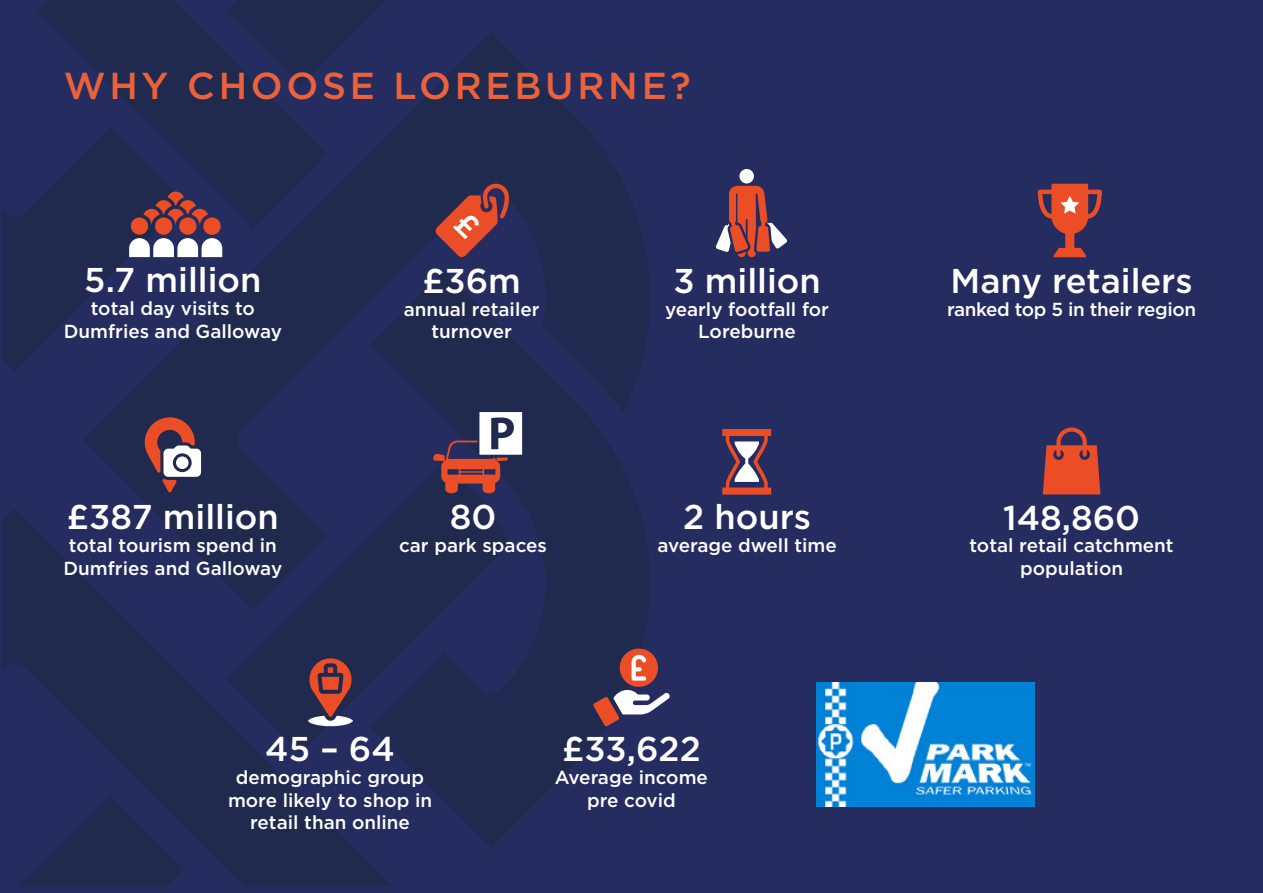
<style>
.page{position:relative;width:1263px;height:893px;background:#252c60}
.page>*{position:absolute;margin:0;border:0;box-sizing:border-box;transform-origin:0 0}
.t1{font:500 37.5px "Gotham";letter-spacing:.1em;color:#ea613c}
.t2{font:500 34.35px "Gotham";color:#fff}
.t3{font:500 18.9px/22.6px "Gotham";color:#fff;text-align:center}
.t4{font:500 18.9px "Gotham";letter-spacing:-.02em;color:#fff}
</style>
<div class="page">
<svg style="left:2px;top:202px;width:81px;height:169px;fill:#202a4f"></svg>
<svg style="left:2px;top:0;width:383px;height:32px"></svg>
<svg style="left:36px;top:0;width:291px;height:228px;fill:#202a4f"></svg>
<svg style="left:83px;top:32px;width:566px;height:477px;fill:#202a4f"></svg>
<svg style="left:226px;top:461px;width:143px;height:48px"></svg>
<svg style="left:369px;top:271px;width:289px;height:577px;fill:#202a4f"></svg>
<svg style="left:2px;top:509px;width:421px;height:378px;fill:#202a4f"></svg>
<svg style="left:2px;top:795px;width:182px;height:92px"></svg>
<svg style="left:305px;top:658px;width:51px;height:69px;background:#7c4951"></svg>
<div style="left:620px;top:649px;width:38px;height:38px;background:#eb4d26;border-radius:50%"></div>
<svg style="left:593px;top:690px;width:77px;height:36px"></svg>
<svg style="left:631px;top:655px;width:15px;height:26px"></svg>
<img style="left:816px;top:683px;width:219px;height:124px">
<svg style="left:432px;top:412px;width:90px;height:81px"></svg>
<svg style="left:722px;top:429px;width:49px;height:66px"></svg>
<svg style="left:1043px;top:427px;width:57px;height:67px"></svg>
<svg style="left:145px;top:417px;width:56px;height:75px;background:#88626a"></svg>
<svg style="left:1037px;top:184px;width:65px;height:73px"></svg>
<svg style="left:129px;top:192px;width:93px;height:65px"></svg>
<div style="left:739px;top:169px;width:15px;height:14px;background:#fff;border-radius:50%"></div>
<svg style="left:715px;top:186px;width:72px;height:71px"></svg>
<svg style="left:435px;top:184px;width:74px;height:74px"></svg>
<h1 class="t1" style="left:64px;top:61px;width:629px">WHY CHOOSE LOREBURNE?</h1>
<h2 class="t2" style="left:84px;top:258px;width:179px">5.7 million</h2>
<p class="t3" style="left:64px;top:297px;width:220px">total day visits to<br>Dumfries and Galloway</p>
<h2 class="t2" style="left:422px;top:258px;width:100px">£36m</h2>
<p class="t3" style="left:404px;top:297px;width:137px">annual retailer turnover</p>
<h2 class="t2" style="left:673px;top:258px;width:149px">3 million</h2>
<p class="t3" style="left:665px;top:297px;width:165px">yearly footfall for<br>Loreburne</p>
<h2 class="t2" style="left:67px;top:495px;width:213px">£387 million</h2>
<p class="t3" style="left:64px;top:534px;width:220px;text-align:left">total tourism spend in<br>Dumfries and Galloway</p>
<h2 class="t2" style="left:450px;top:494px;width:48px">80</h2>
<p class="t3" style="left:399px;top:533px;width:149px">car park spaces</p>
<h2 class="t2" style="left:683px;top:494px;width:130px">2 hours</h2>
<p class="t3" style="left:657px;top:533px;width:181px">average dwell time</p>
<h2 class="t2" style="left:265px;top:727px;width:131px">45 – 64</h2>
<p class="t3" style="left:228px;top:766px;width:206px">demographic group more likely to shop in retail than online</p>
<h2 class="t2" style="left:562px;top:727px;width:140px">£33,622</h2>
<p class="t3" style="left:555px;top:766px;width:154px">Average income pre covid</p>
<h2 class="t2" style="left:950px;top:259px;width:244px">Many retailers</h2>
<p class="t4" style="left:947px;top:297px;width:250px">ranked top 5 in their region</p>
<h2 class="t2" style="left:1003px;top:495px;width:139px">148,860</h2>
<p class="t3" style="left:969px;top:534px;width:206px">total retail catchment population</p>
</div>
